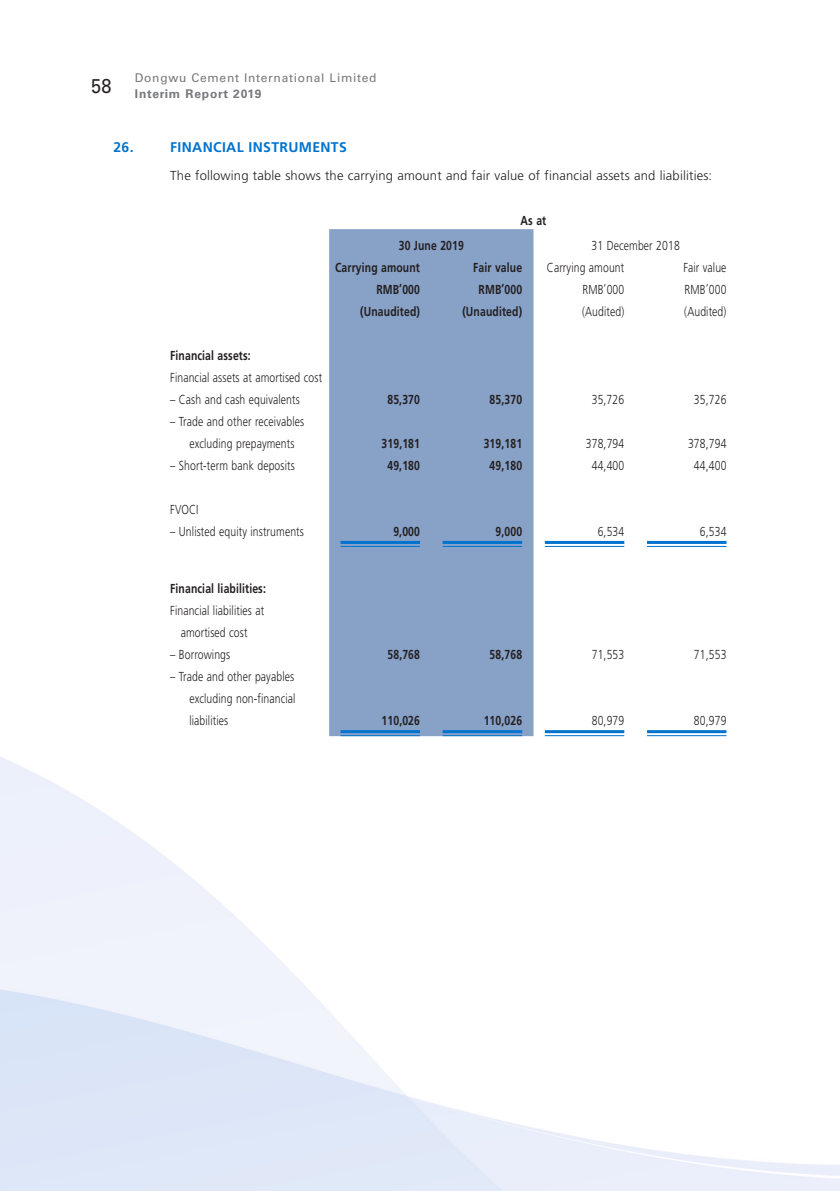
<style>
.page{position:relative;width:840px;height:1191px;background:#fff}
.page>*{position:absolute;margin:0;border:0;box-sizing:border-box;transform-origin:0 0}
.t1{font:700 14px "Frutiger LT Std";letter-spacing:.025em;color:#0073ce}
.t2{font:300 13px/22px "Frutiger LT Std";letter-spacing:.015em;color:#231f20;scale:.8 1}
.t3{font:700 13px "Frutiger LT Std";letter-spacing:.015em;color:#231f20;scale:.8 1}
.t4{font:300 13px "Frutiger LT Std";letter-spacing:.015em;color:#231f20}
.t5{font:12px/16px "Univers LT Std";letter-spacing:.06em;color:#76787b}
.s1{font-weight:700}
</style>
<div class="page">
<div style="left:329px;top:229px;width:204px;height:507px;background:#88a1c7"></div>
<hr style="left:340px;top:541px;width:80px;height:3px;background:#0073ce">
<hr style="left:340px;top:546px;width:80px;height:1px;background:#0073ce">
<hr style="left:442px;top:541px;width:80px;height:3px;background:#0073ce">
<hr style="left:442px;top:546px;width:80px;height:1px;background:#0073ce">
<hr style="left:544px;top:541px;width:80px;height:3px;background:#0073ce">
<hr style="left:544px;top:546px;width:80px;height:1px;background:#0073ce">
<hr style="left:646px;top:541px;width:80px;height:3px;background:#0073ce">
<hr style="left:646px;top:546px;width:80px;height:1px;background:#0073ce">
<hr style="left:340px;top:730px;width:80px;height:3px;background:#0073ce">
<hr style="left:340px;top:735px;width:80px;height:1px;background:#0073ce">
<hr style="left:442px;top:730px;width:80px;height:3px;background:#0073ce">
<hr style="left:442px;top:735px;width:80px;height:1px;background:#0073ce">
<hr style="left:544px;top:730px;width:80px;height:3px;background:#0073ce">
<hr style="left:544px;top:735px;width:80px;height:1px;background:#0073ce">
<hr style="left:646px;top:730px;width:80px;height:3px;background:#0073ce">
<hr style="left:646px;top:735px;width:80px;height:1px;background:#0073ce">
<p class="t5" style="left:91px;top:70px;width:286px;text-indent:44px">Dongwu Cement International Limited<br><sup>58</sup> <span class="s1">Interim Report 2019</span></p>
<p class="t1" style="left:113px;top:139px;width:22px">26.</p>
<p class="t1" style="left:170px;top:139px;width:178px">FINANCIAL INSTRUMENTS</p>
<p class="t4" style="left:170px;top:168px;width:543px">The following table shows the carrying amount and fair value of financial assets and liabilities:</p>
<p class="t3" style="left:520px;top:212px;width:34px">As at</p>
<p class="t3" style="left:398px;top:237px;width:83px">30 June 2019</p>
<p class="t2" style="left:591px;top:234px;width:112px">31 December 2018</p>
<p class="t3" style="left:335px;top:259px;width:108px">Carrying amount</p>
<p class="t3" style="left:473px;top:259px;width:63px">Fair value</p>
<p class="t2" style="left:546px;top:256px;width:98px">Carrying amount</p>
<p class="t2" style="left:683px;top:256px;width:55px">Fair value</p>
<p class="t3" style="left:376px;top:281px;width:56px">RMB’000</p>
<p class="t3" style="left:478px;top:281px;width:56px">RMB’000</p>
<p class="t2" style="left:582px;top:278px;width:54px">RMB’000</p>
<p class="t2" style="left:684px;top:278px;width:54px">RMB’000</p>
<p class="t3" style="left:360px;top:303px;width:76px">(Unaudited)</p>
<p class="t3" style="left:462px;top:303px;width:76px">(Unaudited)</p>
<p class="t2" style="left:582px;top:300px;width:54px">(Audited)</p>
<p class="t2" style="left:684px;top:300px;width:54px">(Audited)</p>
<p class="t3" style="left:170px;top:347px;width:102px">Financial assets:</p>
<p class="t2" style="left:170px;top:366px;width:191px">Financial assets at amortised cost</p>
<p class="t2" style="left:170px;top:388px;width:163px">– Cash and cash equivalents</p>
<p class="t3" style="left:387px;top:391px;width:42px">85,370</p>
<p class="t3" style="left:489px;top:391px;width:42px">85,370</p>
<p class="t2" style="left:591px;top:388px;width:42px">35,726</p>
<p class="t2" style="left:693px;top:388px;width:42px">35,726</p>
<p class="t2" style="left:189px;top:410px;width:145px;text-indent:-19px">– Trade and other receivables excluding prepayments</p>
<p class="t3" style="left:381px;top:435px;width:49px">319,181</p>
<p class="t3" style="left:483px;top:435px;width:49px">319,181</p>
<p class="t2" style="left:585px;top:432px;width:49px">378,794</p>
<p class="t2" style="left:687px;top:432px;width:49px">378,794</p>
<p class="t2" style="left:170px;top:454px;width:157px">– Short-term bank deposits</p>
<p class="t3" style="left:387px;top:457px;width:42px">49,180</p>
<p class="t3" style="left:489px;top:457px;width:42px">49,180</p>
<p class="t2" style="left:591px;top:454px;width:42px">44,400</p>
<p class="t2" style="left:693px;top:454px;width:42px">44,400</p>
<p class="t2" style="left:170px;top:498px;width:37px">FVOCI</p>
<p class="t2" style="left:170px;top:520px;width:168px">– Unlisted equity instruments</p>
<p class="t3" style="left:393px;top:523px;width:35px">9,000</p>
<p class="t3" style="left:495px;top:523px;width:35px">9,000</p>
<p class="t2" style="left:597px;top:520px;width:35px">6,534</p>
<p class="t2" style="left:699px;top:520px;width:35px">6,534</p>
<p class="t3" style="left:170px;top:580px;width:121px">Financial liabilities:</p>
<p class="t2" style="left:170px;top:599px;width:119px;text-align:center">Financial liabilities at amortised cost</p>
<p class="t2" style="left:170px;top:643px;width:76px">– Borrowings</p>
<p class="t3" style="left:387px;top:646px;width:42px">58,768</p>
<p class="t3" style="left:489px;top:646px;width:42px">58,768</p>
<p class="t2" style="left:591px;top:643px;width:42px">71,553</p>
<p class="t2" style="left:693px;top:643px;width:42px">71,553</p>
<p class="t2" style="left:189px;top:665px;width:134px;text-align:justify;text-indent:-19px">– Trade and other payables excluding non-financial liabilities</p>
<p class="t3" style="left:381px;top:712px;width:49px">110,026</p>
<p class="t3" style="left:483px;top:712px;width:49px">110,026</p>
<p class="t2" style="left:591px;top:709px;width:42px">80,979</p>
<p class="t2" style="left:693px;top:709px;width:42px">80,979</p>
</div>
